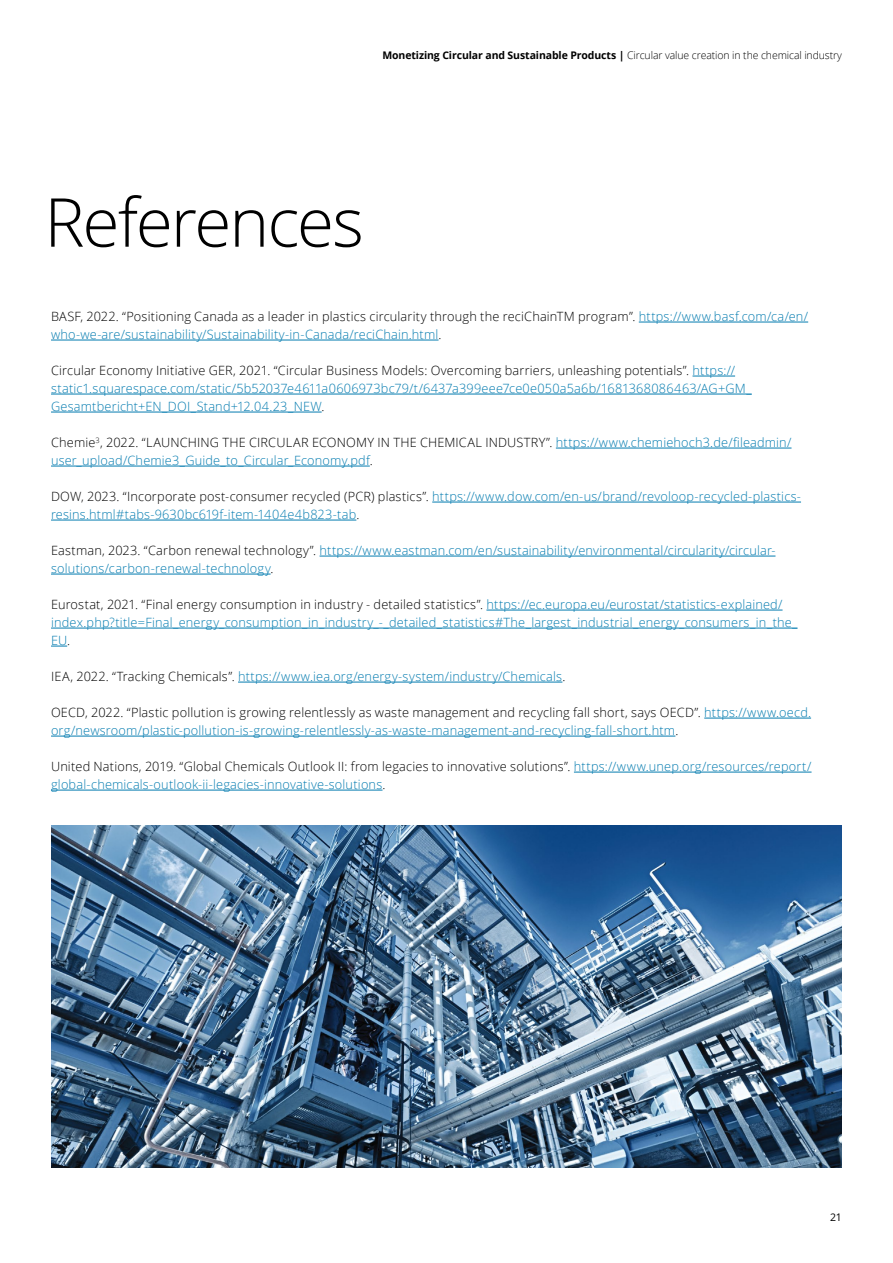
<style>
.page{position:relative;width:893px;height:1263px;background:#fff}
.page>*{position:absolute;margin:0;border:0;box-sizing:border-box;transform-origin:0 0}
.t1{font:300 67.5px "Open Sans";letter-spacing:-.03em;color:#000}
.t2{font:300 12.75px/18px "Open Sans";letter-spacing:.015em;color:#057cb0}
.t3{font:300 10.5px "Open Sans";letter-spacing:-.01em;color:#000}
.t4{font:10.5px "Open Sans";color:#000}
.s1{font-weight:700}
.s2{color:#000}
</style>
<div class="page">
<img style="left:51px;top:825px;width:791px;height:342px">
<hr style="left:639px;top:322px;width:169px;height:1px;background:#057cb0">
<hr style="left:51px;top:340px;width:388px;height:1px;background:#057cb0">
<hr style="left:692px;top:376px;width:43px;height:1px;background:#057cb0">
<hr style="left:51px;top:394px;width:701px;height:1px;background:#057cb0">
<hr style="left:51px;top:412px;width:271px;height:1px;background:#057cb0">
<hr style="left:556px;top:448px;width:235px;height:1px;background:#057cb0">
<hr style="left:51px;top:466px;width:319px;height:1px;background:#057cb0">
<hr style="left:432px;top:502px;width:369px;height:1px;background:#057cb0">
<hr style="left:51px;top:520px;width:305px;height:1px;background:#057cb0">
<hr style="left:320px;top:556px;width:455px;height:1px;background:#057cb0">
<hr style="left:51px;top:574px;width:220px;height:1px;background:#057cb0">
<hr style="left:486px;top:610px;width:296px;height:1px;background:#057cb0">
<hr style="left:51px;top:628px;width:746px;height:1px;background:#057cb0">
<svg style="left:51px;top:646px;width:16px;height:1px"></svg>
<hr style="left:238px;top:682px;width:324px;height:1px;background:#057cb0">
<hr style="left:704px;top:718px;width:107px;height:1px;background:#057cb0">
<hr style="left:51px;top:736px;width:624px;height:1px;background:#057cb0">
<hr style="left:574px;top:772px;width:237px;height:1px;background:#057cb0">
<hr style="left:51px;top:790px;width:331px;height:1px;background:#057cb0">
<p class="t3" style="left:382px;top:48px;width:461px"><span class="s1">Monetizing Circular and Sustainable Products |</span> Circular value creation in the chemical industry</p>
<h1 class="t1" style="left:44px;top:176px;width:321px">References</h1>
<p class="t2" style="left:51px;top:307px;width:759px"><span class="s2">BASF, 2022. “Positioning Canada as a leader in plastics circularity through the reciChainTM program”.</span> https://www.basf.com/ca/en/ who-we-are/sustainability/Sustainability-in-Canada/reciChain.html<span class="s2">.</span></p>
<p class="t2" style="left:51px;top:361px;width:702px"><span class="s2">Circular Economy Initiative GER, 2021. “Circular Business Models: Overcoming barriers, unleashing potentials”.</span> https:// static1.squarespace.com/static/5b52037e4611a0606973bc79/t/6437a399eee7ce0e050a5a6b/1681368086463/AG+GM_<br>Gesamtbericht+EN_DOI_Stand+12.04.23_NEW<span class="s2">.</span></p>
<p class="t2" style="left:51px;top:433px;width:742px"><span class="s2">Chemie</span><sup>3</sup><span class="s2">, 2022. “LAUNCHING THE CIRCULAR ECONOMY IN THE CHEMICAL INDUSTRY”.</span> https://www.chemiehoch3.de/fileadmin/ user_upload/Chemie3_Guide_to_Circular_Economy.pdf<span class="s2">.</span></p>
<p class="t2" style="left:51px;top:487px;width:751px"><span class="s2">DOW, 2023. “Incorporate post-consumer recycled (PCR) plastics”.</span> https://www.dow.com/en-us/brand/revoloop-recycled-plastics&shy;resins.html#tabs-9630bc619f-item-1404e4b823-tab<span class="s2">.</span></p>
<p class="t2" style="left:51px;top:541px;width:726px"><span class="s2">Eastman, 2023. “Carbon renewal technology”.</span> https://www.eastman.com/en/sustainability/environmental/circularity/circular&shy;solutions/carbon-renewal-technology<span class="s2">.</span></p>
<p class="t2" style="left:51px;top:595px;width:748px"><span class="s2">Eurostat, 2021. “Final energy consumption in industry - detailed statistics”.</span> https://ec.europa.eu/eurostat/statistics-explained/ index.php?title=Final_energy_consumption_in_industry_-_detailed_statistics#The_largest_industrial_energy_consumers_in_the_<br>EU<span class="s2">.</span></p>
<p class="t2" style="left:51px;top:667px;width:516px"><span class="s2">IEA, 2022. “Tracking Chemicals”.</span> https://www.iea.org/energy-system/industry/Chemicals<span class="s2">.</span></p>
<p class="t2" style="left:51px;top:703px;width:762px"><span class="s2">OECD, 2022. “Plastic pollution is growing relentlessly as waste management and recycling fall short, says OECD”.</span> https://www.oecd. org/newsroom/plastic-pollution-is-growing-relentlessly-as-waste-management-and-recycling-fall-short.htm<span class="s2">.</span></p>
<p class="t2" style="left:51px;top:757px;width:762px"><span class="s2">United Nations, 2019. “Global Chemicals Outlook II: from legacies to innovative solutions”.</span> https://www.unep.org/resources/report/ global-chemicals-outlook-ii-legacies-innovative-solutions<span class="s2">.</span></p>
<p class="t4" style="left:830px;top:1210px;width:13px">21</p>
</div>
